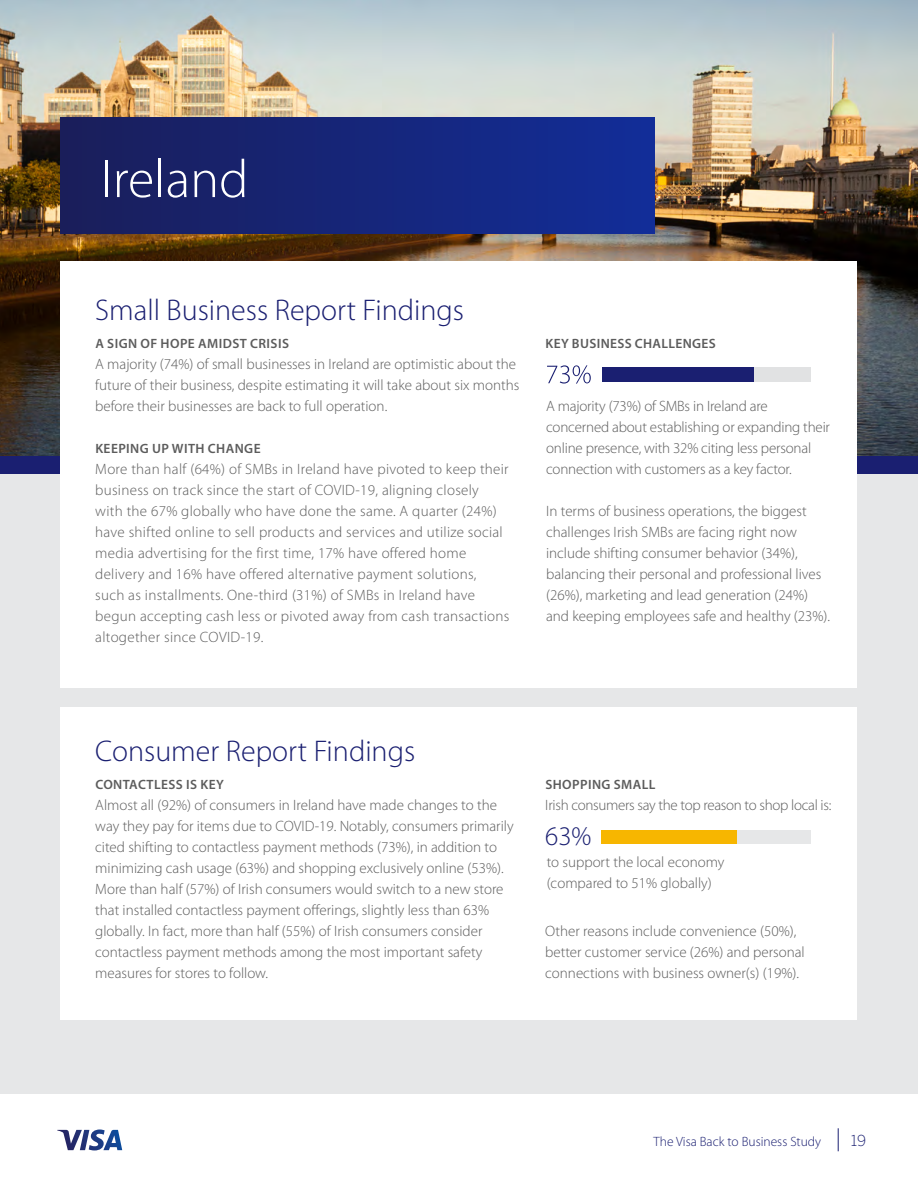
<style>
.page{position:relative;width:918px;height:1188px;background:#fff}
.page>*{position:absolute;margin:0;border:0;box-sizing:border-box;transform-origin:0 0}
.t1{font:300 54px "Myriad Pro";color:#fff}
.t2{font:300 30px "Myriad Pro";color:#1a1f71}
.t3{font:300 27px "Myriad Pro";color:#1a1f71}
.t4{font:300 15px/21px "Myriad Pro";color:#5c5c5c}
.t5{font:300 15px/21px "Myriad Pro";letter-spacing:.02em;color:#5c5c5c}
.t6{font:300 15px "Myriad Pro";letter-spacing:-.02em;color:#5c5c5c}
.t7{font:300 15px "Benton Sans";color:#1a1f71}
.t8{font:600 13.5px "Myriad Pro";letter-spacing:.03em;color:#5c5c5c}
.t9{font:300 13.5px "Myriad Pro";color:#1a1f71}
</style>
<div class="page">
<img style="left:0;top:0;width:918px;height:456px">
<div style="left:0;top:457px;width:918px;height:637px;background:#e6e7e8"></div>
<div style="left:0;top:456px;width:918px;height:18px;background:#1a1f71"></div>
<div style="left:61px;top:261px;width:796px;height:427px;background:#fff"></div>
<div style="left:61px;top:708px;width:796px;height:312px;background:#fff"></div>
<div style="left:61px;top:117px;width:594px;height:117px;background:linear-gradient(to right,#1a1e5a,#122d99)"></div>
<div style="left:725px;top:831px;width:85px;height:13px;background:#e6e7e8"></div>
<div style="left:602px;top:831px;width:135px;height:13px;background:#f7b600"></div>
<div style="left:602px;top:367px;width:152px;height:14px;background:#1a1f71"></div>
<div style="left:754px;top:367px;width:56px;height:14px;background:#e1e2e3"></div>
<svg style="left:547px;top:365px;width:44px;height:19px"></svg>
<svg style="left:838px;top:1128px;width:1px;height:23px"></svg>
<svg style="left:57px;top:1130px;width:65px;height:20px"></svg>
<h2 class="t1" style="left:100px;top:149px;width:150px">Ireland</h2>
<h3 class="t2" style="left:95px;top:294px;width:370px">Small Business Report Findings</h3>
<h4 class="t8" style="left:95px;top:335px;width:195px">A SIGN OF HOPE AMIDST CRISIS</h4>
<p class="t4" style="left:95px;top:354px;width:426px">A majority (74%) of small businesses in Ireland are optimistic about the future of their business, despite estimating it will take about six months before their businesses are back to full operation.</p>
<h4 class="t8" style="left:95px;top:440px;width:167px">KEEPING UP WITH CHANGE</h4>
<p class="t5" style="left:95px;top:459px;width:416px">More than half (64%) of SMBs in Ireland have pivoted to keep their business on track since the start of COVID-19, aligning closely with the 67% globally who have done the same. A quarter (24%) have shifted online to sell products and services and utilize social media advertising for the first time, 17% have offered home delivery and 16% have offered alternative payment solutions,<br>such as installments. One-third (31%) of SMBs in Ireland have begun accepting cash less or pivoted away from cash transactions altogether since COVID-19.</p>
<h4 class="t8" style="left:546px;top:335px;width:172px">KEY BUSINESS CHALLENGES</h4>
<p class="t4" style="left:546px;top:396px;width:285px">A majority (73%) of SMBs in Ireland are concerned about establishing or expanding their online presence, with 32% citing less personal connection with customers as a key factor.</p>
<p class="t4" style="left:546px;top:501px;width:286px">In terms of business operations, the biggest challenges Irish SMBs are facing right now include shifting consumer behavior (34%), balancing their personal and professional lives (26%), marketing and lead generation (24%) and keeping employees safe and healthy (23%).</p>
<h3 class="t2" style="left:95px;top:734px;width:321px">Consumer Report Findings</h3>
<h4 class="t8" style="left:95px;top:776px;width:130px">CONTACTLESS IS KEY</h4>
<p class="t4" style="left:95px;top:795px;width:420px">Almost all (92%) of consumers in Ireland have made changes to the way they pay for items due to COVID-19. Notably, consumers primarily cited shifting to contactless payment methods (73%), in addition to minimizing cash usage (63%) and shopping exclusively online (53%).<br>More than half (57%) of Irish consumers would switch to a new store that installed contactless payment offerings, slightly less than 63% globally. In fact, more than half (55%) of Irish consumers consider contactless payment methods among the most important safety measures for stores to follow.</p>
<h4 class="t8" style="left:545px;top:776px;width:112px">SHOPPING SMALL</h4>
<p class="t6" style="left:545px;top:797px;width:288px">Irish consumers say the top reason to shop local is:</p>
<p class="t3" style="left:545px;top:821px;width:48px">63%</p>
<p class="t4" style="left:547px;top:852px;width:179px">to support the local economy (compared to 51% globally)</p>
<p class="t4" style="left:545px;top:921px;width:261px">Other reasons include convenience (50%), better customer service (26%) and personal connections with business owner(s) (19%).</p>
<p class="t9" style="left:654px;top:1134px;width:169px">The Visa Back to Business Study</p>
<p class="t7" style="left:851px;top:1132px;width:17px">19</p>
</div>
